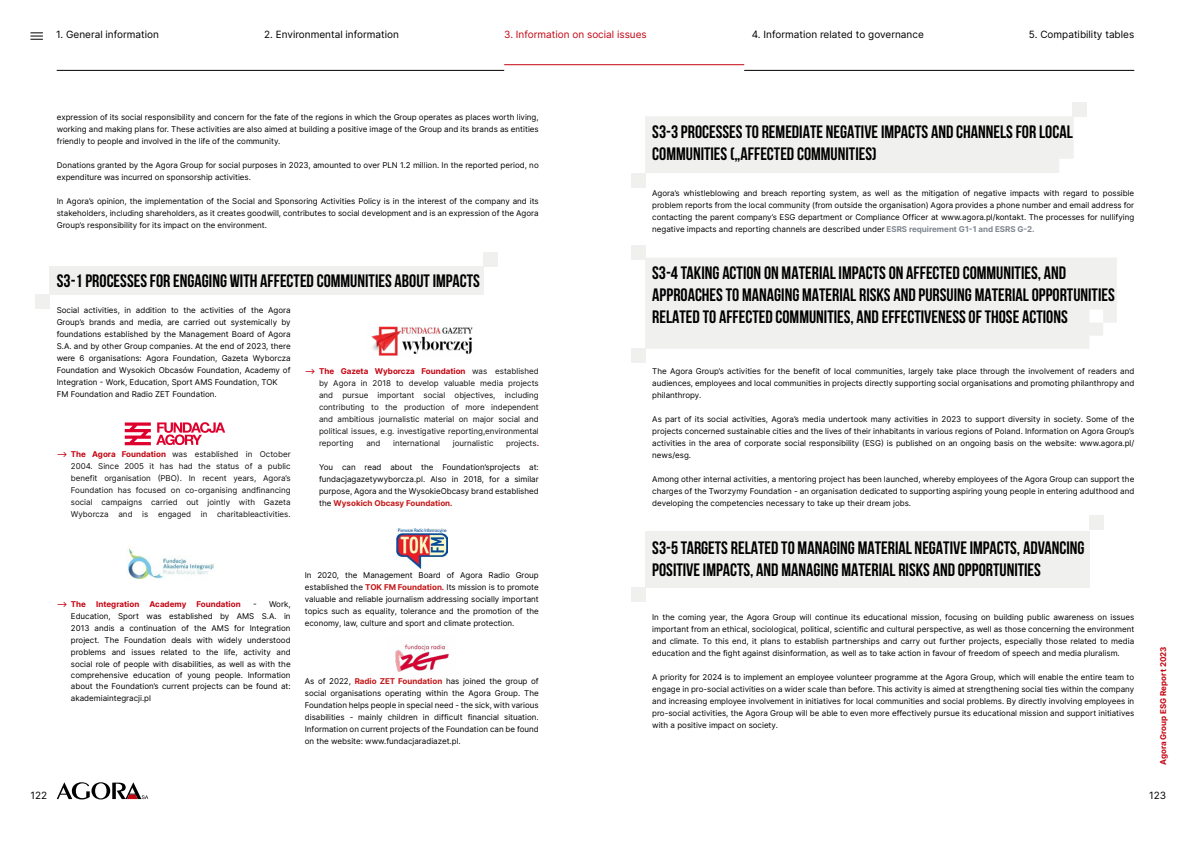
<style>
.page{position:relative;width:1191px;height:842px;background:#fff}
.page>*{position:absolute;margin:0;border:0;box-sizing:border-box;transform-origin:0 0}
.t1{font:700 18px/22px "Bebas Neue";color:#000}
.t2{font:10px "Inter";color:#000}
.t3{font:10px "Inter";color:#c40512}
.t4{font:8px/12px "Inter";color:#000;text-align:justify}
.t5{font:8px/12px "Inter";color:#111;text-align:justify}
.t6{font:700 8px "Inter";color:#c40512}
.s1{font-weight:500;color:#c40512}
.s2{font-weight:700;color:#c40512}
.s3{font-weight:700;color:#c41718}
.s4{font-weight:500}
.s5{font-weight:700;color:#808790}
</style>
<div class="page">
<hr style="left:744px;top:70px;width:390px;height:1px;background:#000">
<hr style="left:57px;top:70px;width:447px;height:1px;background:#000">
<hr style="left:504px;top:64px;width:240px;height:1px;background:#c40512">
<svg style="left:57px;top:782px;width:91px;height:17px"></svg>
<svg style="left:30px;top:32px;width:13px;height:8px"></svg>
<img style="left:371px;top:326px;width:102px;height:30px">
<div style="left:645px;top:116px;width:428px;height:57px;background:#f0f0ef"></div>
<div style="left:645px;top:531px;width:444px;height:56px;background:#f0f0ef"></div>
<div style="left:645px;top:257px;width:471px;height:92px;background:#f0f0ef"></div>
<div style="left:50px;top:266px;width:434px;height:29px;background:#f0f0ef"></div>
<div style="left:35px;top:295px;width:15px;height:14px;background:#f0f0ef"></div>
<div style="left:484px;top:252px;width:14px;height:14px;background:#f0f0ef"></div>
<div style="left:631px;top:587px;width:14px;height:15px;background:#f0f0ef"></div>
<div style="left:1089px;top:516px;width:15px;height:14px;background:#f0f0ef"></div>
<div style="left:631px;top:245px;width:14px;height:14px;background:#f0f0ef"></div>
<div style="left:631px;top:349px;width:14px;height:14px;background:#f0f0ef"></div>
<div style="left:631px;top:173px;width:14px;height:14px;background:#f0f0ef"></div>
<div style="left:1072px;top:102px;width:14px;height:14px;background:#f0f0ef"></div>
<svg style="left:125px;top:422px;width:100px;height:23px"></svg>
<img style="left:127px;top:548px;width:87px;height:32px">
<img style="left:396px;top:528px;width:51px;height:41px">
<img style="left:395px;top:644px;width:54px;height:28px">
<p class="t2" style="left:56px;top:27px;width:104px">1. General information</p>
<p class="t2" style="left:264px;top:27px;width:136px">2. Environmental information</p>
<p class="t3" style="left:504px;top:27px;width:144px">3. Information on social issues</p>
<p class="t2" style="left:752px;top:27px;width:173px">4. Information related to governance</p>
<p class="t2" style="left:1029px;top:27px;width:107px">5. Compatibility tables</p>
<p class="t4" style="left:57px;top:111px;width:483px">expression of its social responsibility and concern for the fate of the regions in which the Group operates as places worth living, working and making plans for. These activities are also aimed at building a positive image of the Group and its brands as entities friendly to people and involved in the life of the community.</p>
<p class="t4" style="left:57px;top:159px;width:483px">Donations granted by the Agora Group for social purposes in 2023, amounted to over PLN 1.2 million. In the reported period, no expenditure was incurred on sponsorship activities.</p>
<p class="t4" style="left:57px;top:195px;width:483px">In Agora’s opinion, the implementation of the Social and Sponsoring Activities Policy is in the interest of the company and its stakeholders, including shareholders, as it creates goodwill, contributes to social development and is an expression of the Agora Group’s responsibility for its impact on the environment.</p>
<h1 class="t1" style="left:57px;top:269px;width:424px">S3-1 PROCESSES FOR ENGAGING WITH AFFECTED COMMUNITIES ABOUT IMPACTS</h1>
<p class="t4" style="left:57px;top:304px;width:235px;text-align:left">Social activities, in addition to the activities of the Agora Group’s brands and media, are carried out systemically by foundations established by the Management Board of Agora S.A. and by other Group companies. At the end of 2023, there were 6 organisations: Agora Foundation, Gazeta Wyborcza Foundation and Wysokich Obcasów Foundation, Academy of Integration - Work, Education, Sport AMS Foundation, TOK FM Foundation and Radio ZET Foundation.</p>
<p class="t5" style="left:319px;top:365px;width:221px;text-indent:-14px"><span class="s1">⟶</span> <span class="s2">The Gazeta Wyborcza Foundation</span> was established by Agora in 2018 to develop valuable media projects and pursue important social objectives, including contributing to the production of more independent and ambitious journalistic material on major social and political issues, e.g. investigative reporting,environmental reporting</p>
<p class="t5" style="left:366px;top:437px;width:16px">and</p>
<p class="t5" style="left:393px;top:437px;width:48px">international</p>
<p class="t5" style="left:453px;top:437px;width:42px">journalistic</p>
<p class="t5" style="left:506px;top:437px;width:34px">projects<span class="s2">.</span></p>
<p class="t4" style="left:319px;top:461px;width:221px">You can read about the Foundation’sprojects at: fundacjagazetywyborcza.pl. Also in 2018, for a similar purpose, Agora and the WysokieObcasy brand established the <span class="s3">Wysokich Obcasy Foundation.</span></p>
<p class="t5" style="left:71px;top:448px;width:221px;text-indent:-14px"><span class="s1">⟶</span> <span class="s2">The Agora Foundation</span> was established in October 2004. Since 2005 it has had the status of a public benefit organisation (PBO). In recent years, Agora’s Foundation has focused on co-organising andfinancing social campaigns carried out jointly with Gazeta Wyborcza and is engaged in charitableactivities.</p>
<p class="t6" style="left:57px;top:598px;width:31px"><span class="s4">⟶</span> The</p>
<p class="t6" style="left:96px;top:598px;width:45px">Integration</p>
<p class="t6" style="left:149px;top:598px;width:38px">Academy</p>
<p class="t6" style="left:196px;top:598px;width:46px">Foundation</p>
<p class="t4" style="left:71px;top:598px;width:221px;text-indent:182px">- Work, Education, Sport was established by AMS S.A. in 2013 andis a continuation of the AMS for Integration project. The Foundation deals with widely understood problems and issues related to the life, activity and social role of people with disabilities, as well as with the</p>
<p class="t4" style="left:71px;top:669px;width:221px;line-height:11px">comprehensive education of young people. Information about the Foundation’s current projects can be found at:</p>
<p class="t4" style="left:71px;top:692px;width:82px">akademiaintegracji.pl</p>
<p class="t4" style="left:305px;top:569px;width:235px">In 2020, the Management Board of Agora Radio Group established the <span class="s3">TOK FM Foundation.</span> Its mission is to promote valuable and reliable journalism addressing socially important topics such as equality, tolerance and the promotion of the economy, law, culture and sport and climate protection.</p>
<p class="t4" style="left:305px;top:675px;width:235px">As of 2022, <span class="s3">Radio ZET Foundation</span> has joined the group of social organisations operating within the Agora Group. The Foundation helps people in special need - the sick, with various disabilities - mainly children in difficult financial situation.<br>Information on current projects of the Foundation can be found on the website: www.fundacjaradiazet.pl.</p>
<h1 class="t1" style="left:652px;top:121px;width:422px">S3-3 PROCESSES TO REMEDIATE NEGATIVE IMPACTS AND CHANNELS FOR LOCAL<br>COMMUNITIES („AFFECTED COMMUNITIES)</h1>
<p class="t4" style="left:652px;top:187px;width:483px">Agora’s whistleblowing and breach reporting system, as well as the mitigation of negative impacts with regard to possible problem reports from the local community (from outside the organisation) Agora provides a phone number and email address for contacting the parent company’s ESG department or Compliance Officer at www.agora.pl/kontakt. The processes for nullifying negative impacts and reporting channels are described under <span class="s5">ESRS requirement G1-1 and ESRS G-2.</span></p>
<h1 class="t1" style="left:652px;top:261px;width:464px">S3-4 TAKING ACTION ON MATERIAL IMPACTS ON AFFECTED COMMUNITIES, AND<br>APPROACHES TO MANAGING MATERIAL RISKS AND PURSUING MATERIAL OPPORTUNITIES<br>RELATED TO AFFECTED COMMUNITIES, AND EFFECTIVENESS OF THOSE ACTIONS</h1>
<p class="t4" style="left:652px;top:365px;width:483px">The Agora Group’s activities for the benefit of local communities, largely take place through the involvement of readers and audiences, employees and local communities in projects directly supporting social organisations and promoting philanthropy and philanthropy.</p>
<p class="t4" style="left:652px;top:413px;width:483px">As part of its social activities, Agora’s media undertook many activities in 2023 to support diversity in society. Some of the projects concerned sustainable cities and the lives of their inhabitants in various regions of Poland. Information on Agora Group’s activities in the area of corporate social responsibility (ESG) is published on an ongoing basis on the website: www.agora.pl/ news/esg.</p>
<p class="t4" style="left:652px;top:473px;width:483px">Among other internal activities, a mentoring project has been launched, whereby employees of the Agora Group can support the charges of the Tworzymy Foundation - an organisation dedicated to supporting aspiring young people in entering adulthood and developing the competencies necessary to take up their dream jobs.</p>
<h1 class="t1" style="left:652px;top:536px;width:434px">S3-5 TARGETS RELATED TO MANAGING MATERIAL NEGATIVE IMPACTS, ADVANCING<br>POSITIVE IMPACTS, AND MANAGING MATERIAL RISKS AND OPPORTUNITIES</h1>
<p class="t4" style="left:652px;top:611px;width:483px">In the coming year, the Agora Group will continue its educational mission, focusing on building public awareness on issues important from an ethical, sociological, political, scientific and cultural perspective, as well as those concerning the environment and climate. To this end, it plans to establish partnerships and carry out further projects, especially those related to media education and the fight against disinformation, as well as to take action in favour of freedom of speech and media pluralism.</p>
<p class="t4" style="left:652px;top:671px;width:483px">A priority for 2024 is to implement an employee volunteer programme at the Agora Group, which will enable the entire team to engage in pro-social activities on a wider scale than before. This activity is aimed at strengthening social ties within the company and increasing employee involvement in initiatives for local communities and social problems. By directly involving employees in pro-social activities, the Agora Group will be able to even more effectively pursue its educational mission and support initiatives with a positive impact on society.</p>
<p class="t6" style="left:1157px;top:765px;width:120px;rotate:-90deg">Agora Group ESG Report 2023</p>
<p class="t2" style="left:30px;top:788px;width:18px">122</p>
<p class="t2" style="left:1149px;top:788px;width:19px">123</p>
</div>
